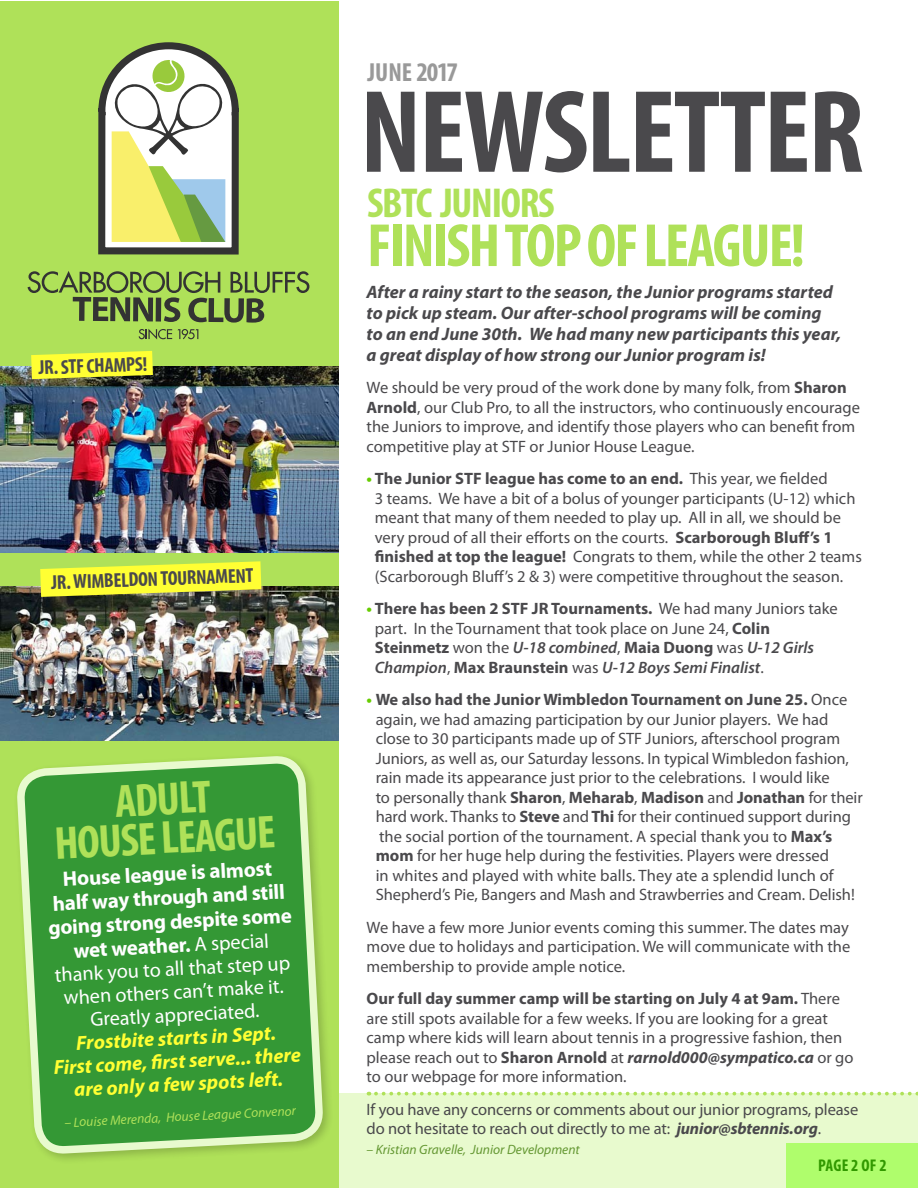
<style>
.page{position:relative;width:918px;height:1188px;background:#fff}
.page>*{position:absolute;margin:0;border:0;box-sizing:border-box;transform-origin:0 0}
.t1{font:700 condensed 118.8px "Myriad Pro";color:#4a494c}
.t2{font:700 condensed 61.5px "Myriad Pro";letter-spacing:-.03em;color:#afe159}
.t3{font:700 condensed 46.5px "Myriad Pro";color:#afe159}
.t4{font:700 condensed 42px "Myriad Pro";letter-spacing:-.03em;color:#afe159}
.t5{font:700 condensed 26.25px "Myriad Pro";color:#999}
.t6{font:700 21px/24px "Myriad Pro";color:#fffeff;text-align:center}
.t7{font:italic 700 20.25px/23.1px "Myriad Pro";color:#ff3;text-align:center}
.t8{font:20.25px/23.1px "Myriad Pro";color:#fffeff;text-align:center}
.t9{font:700 condensed 20.25px "Myriad Pro";color:#4a494c}
.t10{font:italic 700 18px/21px "Myriad Pro";color:#4a494c}
.t11{font:700 condensed 17.1px "Myriad Pro";color:#329900}
.t12{font:16.5px/19.5px "Myriad Pro";color:#4a494c}
.t13{font:italic 13.5px "Myriad Pro";color:#659833}
.t14{font:italic 13.5px "Myriad Pro";color:#afe159}
.s1{font-weight:400;font-size:20.25px}
.s2{font-size:27px}
.s3{font-weight:700}
.s4{font-weight:700;color:#67cc02}
.s5{font-weight:600;font-style:italic}
.s6{font-weight:700;font-style:italic}
</style>
<div class="page">
<div style="left:339px;top:1094px;width:579px;height:94px;background:#e8face"></div>
<div style="left:0;top:1px;width:339px;height:1187px;background:#afe159"></div>
<svg style="left:139px;top:329px;width:33px;height:10px"></svg>
<svg style="left:178px;top:329px;width:20px;height:10px"></svg>
<svg style="left:28px;top:271px;width:281px;height:52px"></svg>
<svg style="left:98px;top:42px;width:141px;height:213px;background:#c1ca9f"></svg>
<img style="left:1px;top:587px;width:338px;height:153px">
<img style="left:0;top:367px;width:339px;height:185px">
<svg style="left:31px;top:351px;width:122px;height:28px;background:#eaee35"></svg>
<div style="left:787px;top:1143px;width:131px;height:45px;background:#affd6c"></div>
<div style="left:13px;top:752px;width:322px;height:414px;background:#000;opacity:.2"></div>
<img style="left:20px;top:497px;width:300px;height:669px">
<svg style="left:376px;top:1092px;width:542px;height:4px"></svg>
<p class="t9" style="left:38px;top:355px;width:110px;rotate:-2deg">JR. ST F CHA MPS!</p>
<p class="t9" style="left:51px;top:570px;width:65px;rotate:-2deg">JR. WIMBELDON</p>
<p class="t9" style="left:160px;top:566px;width:12px;rotate:-2deg">TOURNA</p>
<p class="t9" style="left:215px;top:564px;width:24px;rotate:-2deg">MENT</p>
<h3 class="t3" style="left:113px;top:772px;width:25px;rotate:-3deg">ADULT</h3>
<h3 class="t3" style="left:53px;top:814px;width:25px;rotate:-3deg">HOUSE</h3>
<h3 class="t3" style="left:160px;top:809px;width:99px;rotate:-3deg">LEA GUE</h3>
<p class="t6" style="left:45px;top:867px;width:245px;rotate:-3deg">House league is almost half way through and still going strong despite some wet weather. <span class="s1">A special</span></p>
<p class="t8" style="left:54px;top:963px;width:237px;rotate:-3deg">thank you to all that step up when others can’t make it.<br>Greatly appreciated.</p>
<p class="t7" style="left:52px;top:1032px;width:249px;rotate:-3deg">Frostbite starts in Sept.<br>First come, fi rst serve... there are only a few spots left.</p>
<p class="t14" style="left:64px;top:1114px;width:233px;rotate:-3deg">– Louise Merenda, House League Convenor</p>
<h3 class="t5" style="left:368px;top:56px;width:92px">JUNE <span class="s2">2017</span></h3>
<h1 class="t1" style="left:360px;top:58px;width:229px">NEWSLETTER</h1>
<h3 class="t4" style="left:367px;top:176px;width:18px">SBTC</h3>
<h3 class="t4" style="left:440px;top:176px;width:114px">JUNIORS</h3>
<h2 class="t2" style="left:367px;top:207px;width:439px">FINISH TOP OF LEAGUE!</h2>
<p class="t10" style="left:367px;top:281px;width:476px">After a rainy start to the season, the Junior programs started to pick up steam. Our after-school programs will be coming to an end June 30th. We had many new participants this year, a great display of how strong our Junior program is!</p>
<p class="t12" style="left:367px;top:378px;width:495px">We should be very proud of the work done by many folk, from <span class="s3">Sharon Arnold</span>, our Club Pro, to all the instructors, who continuously encourage the Juniors to improve, and identify those players who can benefit from competitive play at STF or Junior House League.</p>
<p class="t12" style="left:375px;top:469px;width:489px;text-indent:-8px"><span class="s4">•</span> <span class="s3">The Junior STF league has come to an end.</span> This year, we fielded<br>3 teams. We have a bit of a bolus of younger participants (U-12) which meant that many of them needed to play up. All in all, we should be very proud of all their efforts on the courts. <span class="s3">Scarborough Bluff’s 1 finished at top the league!</span> Congrats to them, while the other 2 teams (Scarborough Bluff’s 2 &amp; 3) were competitive throughout the season.</p>
<p class="t12" style="left:375px;top:599px;width:465px;text-indent:-8px"><span class="s4">•</span> <span class="s3">There has been 2 STF JR Tournaments.</span> We had many Juniors take part. In the Tournament that took place on June 24, <span class="s3">Colin Steinmetz</span> won the <span class="s5">U-18 combined</span>, <span class="s3">Maia Duong</span> was <span class="s5">U-12 Girls Champion</span>, <span class="s3">Max Braunstein</span> was <span class="s5">U-12 Boys Semi Finalist</span>.</p>
<p class="t12" style="left:376px;top:690px;width:489px;text-indent:-9px"><span class="s4">•</span> <span class="s3">We also had the Junior Wimbledon Tournament on June 25.</span> Once again, we had amazing participation by our Junior players. We had close to 30 participants made up of STF Juniors, afterschool program Juniors, as well as, our Saturday lessons. In typical Wimbledon fashion, rain made its appearance just prior to the celebrations. I would like<br>to personally thank <span class="s3">Sharon</span>, <span class="s3">Meharab</span>, <span class="s3">Madison</span> and <span class="s3">Jonathan</span> for their hard work. Thanks to <span class="s3">Steve</span> and <span class="s3">Thi</span> for their continued support during the social portion of the tournament. A special thank you to <span class="s3">Max’s mom</span> for her huge help during the festivities. Players were dressed<br>in whites and played with white balls. They ate a splendid lunch of Shepherd’s Pie, Bangers and Mash and Strawberries and Cream. Delish!</p>
<p class="t12" style="left:367px;top:917px;width:485px;text-align:justify">We have a few more Junior events coming this summer. The dates may move due to holidays and participation. We will communicate with the membership to provide ample notice.</p>
<p class="t12" style="left:367px;top:989px;width:488px"><span class="s3">Our full day summer camp will be starting on July 4 at 9am.</span> There are still spots available for a few weeks. If you are looking for a great camp where kids will learn about tennis in a progressive fashion, then please reach out to <span class="s3">Sharon Arnold</span> at <span class="s6">rarnold000@sympatico.ca</span> or go to our webpage for more information.</p>
<p class="t12" style="left:367px;top:1099px;width:493px">If you have any concerns or comments about our junior programs, please do not hesitate to reach out directly to me at: <span class="s6">junior@sbtennis.org</span>.</p>
<p class="t13" style="left:367px;top:1141px;width:215px">– Kristian Gravelle, Junior Development</p>
<p class="t11" style="left:818px;top:1155px;width:70px">PAGE 2 OF 2</p>
</div>
